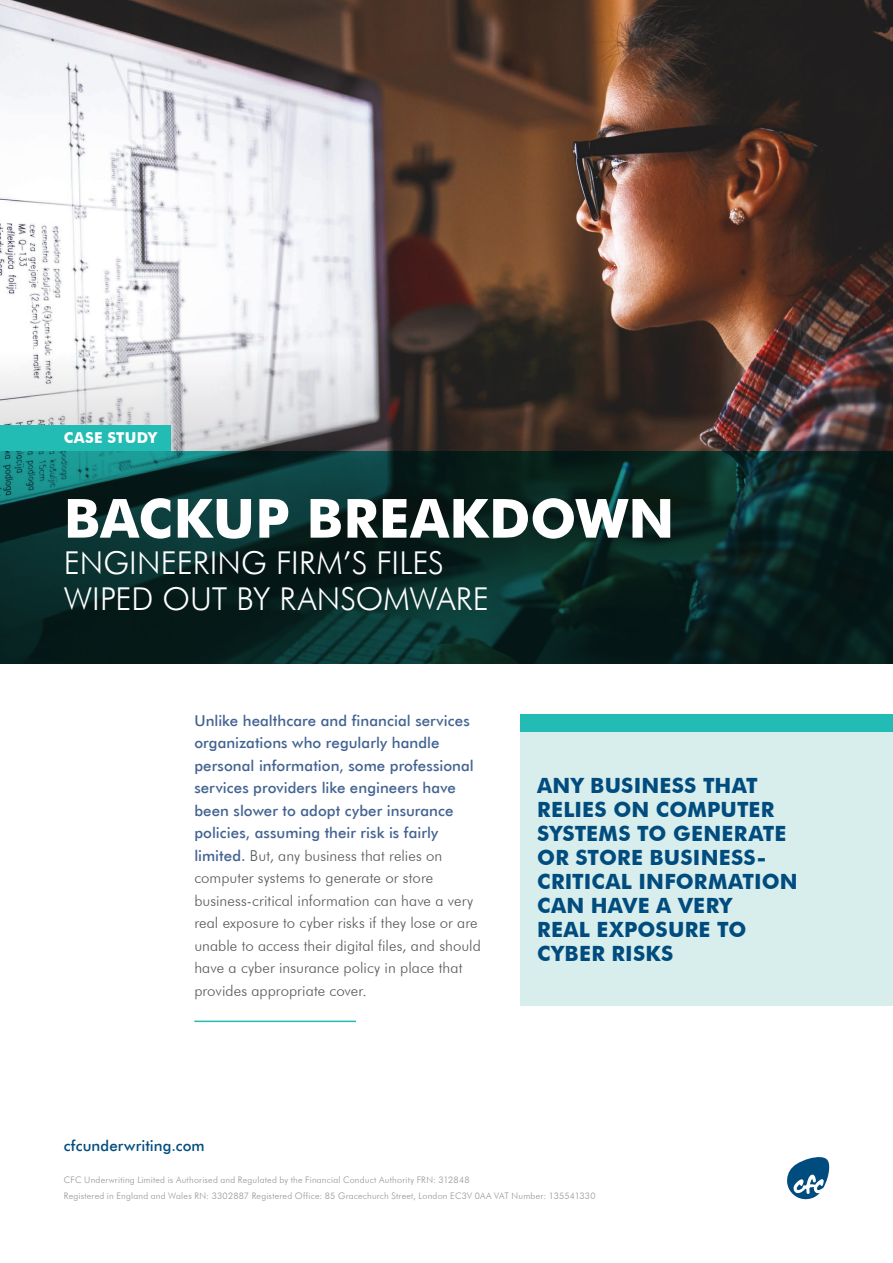
<style>
.page{position:relative;width:893px;height:1263px;background:#fff}
.page>*{position:absolute;margin:0;border:0;box-sizing:border-box;transform-origin:0 0}
.t1{font:700 54px "Futura BT";letter-spacing:.005em;color:#fff}
.t2{font:300 31.5px/36px "Futura BT";color:#fff}
.Body_underscore{font:700 21px/24px "Futura BT";letter-spacing:.01em;color:#014c7e}
.Sub_head{font:300 15px/22.5px "Futura BT";letter-spacing:.005em;color:#57585a}
.t3{font:500 15px "Futura BT";letter-spacing:.01em;color:#014c7e}
.t4{font:700 15px "Futura BT";letter-spacing:.025em;color:#fff}
.Body{font:300 9px "Futura BT";letter-spacing:.025em;color:#939598}
.s1{font-weight:500;color:#436391}
</style>
<div class="page">
<img style="left:0;top:0;width:893px;height:350px">
<svg style="left:0;top:350px;width:893px;height:101px;background:#7b7170"></svg>
<svg style="left:0;top:451px;width:893px;height:212px;background:#092b28"></svg>
<hr style="left:194px;top:1020px;width:162px;height:2px;background:#22bcb5">
<div style="left:0;top:425px;width:170px;height:26px;background:#22bcb5"></div>
<div style="left:520px;top:731px;width:373px;height:275px;background:#d8eeed"></div>
<div style="left:521px;top:714px;width:372px;height:17px;background:#22bcb5"></div>
<svg style="left:787px;top:1157px;width:42px;height:43px"></svg>
<p class="t4" style="left:64px;top:429px;width:95px">CASE STUDY</p>
<p class="t1" style="left:64px;top:486px;width:612px">BACKUP BREAKDOWN</p>
<p class="t2" style="left:64px;top:544px;width:427px">ENGINEERING FIRM’S FILES<br>WIPED OUT BY RANSOMWARE</p>
<p class="Sub_head" style="left:194px;top:709px;width:288px"><span class="s1">Unlike healthcare and financial services organizations who regularly handle personal information, some professional services providers like engineers have been slower to adopt cyber insurance policies, assuming their risk is fairly limited.</span> But, any business that relies on computer systems to generate or store business-critical information can have a very real exposure to cyber risks if they lose or are unable to access their digital files, and should have a cyber insurance policy in place that provides appropriate cover.</p>
<p class="t3" style="left:64px;top:1136px;width:142px">cfcunderwriting.com</p>
<p class="Body_underscore" style="left:537px;top:773px;width:262px">ANY BUSINESS THAT<br>RELIES ON COMPUTER<br>SYSTEMS TO GENERATE<br>OR STORE BUSINESS-<br>CRITICAL INFORMATION<br>CAN HAVE A VERY<br>REAL EXPOSURE TO<br>CYBER RISKS</p>
<p class="Body" style="left:64px;top:1174px;width:407px">CFC Underwriting Limited is Authorised and Regulated by the Financial Conduct Authority FRN: 312848</p>
<p class="Body" style="left:64px;top:1190px;width:533px">Registered in England and Wales RN: 3302887 Registered Office: 85 Gracechurch Street, London EC3V 0AA VAT Number: 135541330</p>
</div>
